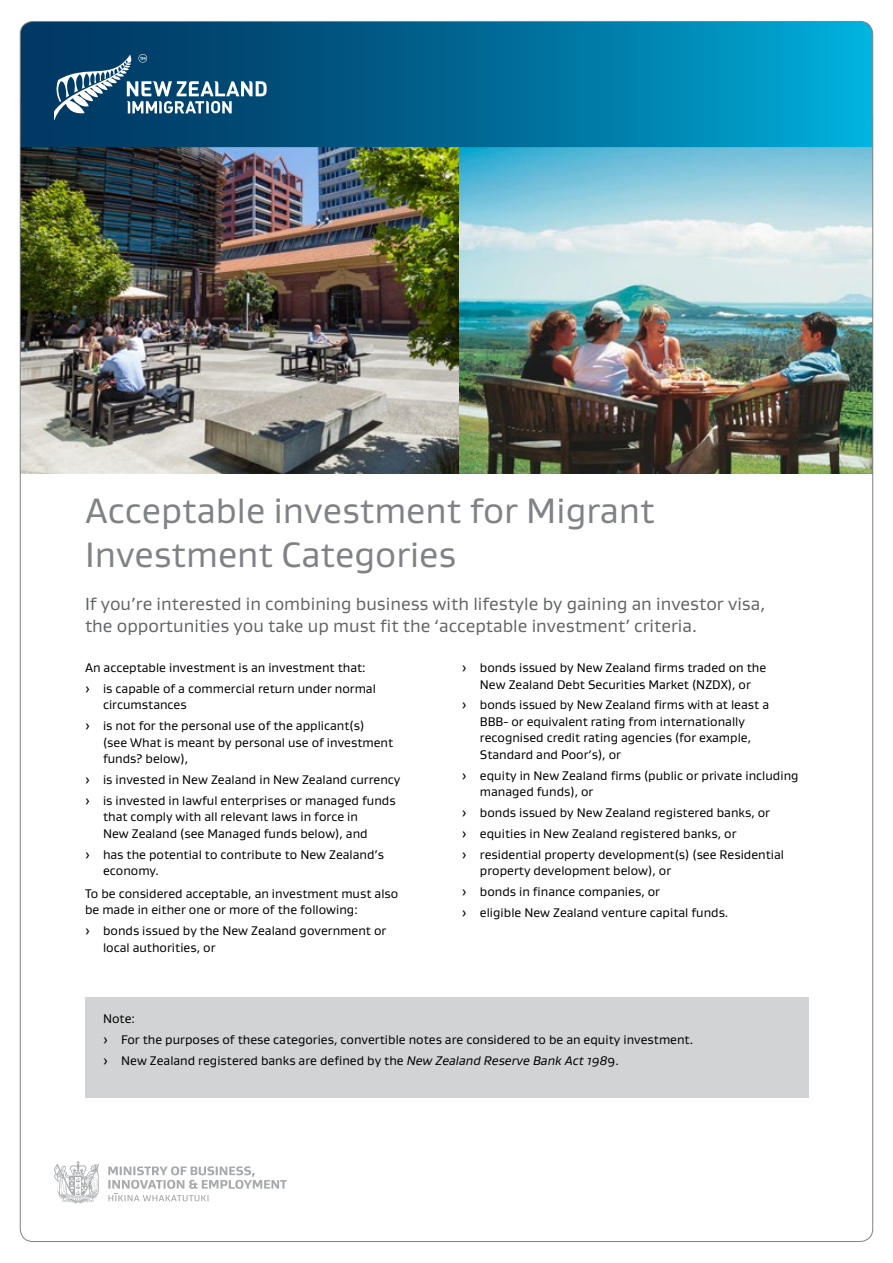
<style>
.page{position:relative;width:893px;height:1263px;background:#fff}
.page>*{position:absolute;margin:0;border:0;box-sizing:border-box;transform-origin:0 0}
.t1{font:36px/43.2px "Gustan";color:#808285}
.t2{font:18px/22.5px "Gustan";color:#636466}
.t3{font:12.75px/16.5px "Gustan";color:#000}
.s1{font-style:inherit}
.s2{font-style:italic}
</style>
<div class="page">
<img style="left:459px;top:147px;width:412px;height:326px">
<img style="left:22px;top:147px;width:437px;height:326px">
<svg style="left:20px;top:21px;width:853px;height:126px;background:#016f9a"></svg>
<svg style="left:54px;top:54px;width:213px;height:66px;background:#34698a"></svg>
<svg style="left:54px;top:1161px;width:46px;height:43px"></svg>
<svg style="left:108px;top:1166px;width:179px;height:35px"></svg>
<div style="left:85px;top:997px;width:723px;height:100px;background:#d1d3d4"></div>
<h1 class="t1" style="left:85px;top:488px;width:571px">Acceptable investment for Migrant<br>Investment Categories</h1>
<h2 class="t2" style="left:85px;top:592px;width:682px">If you’re interested in combining business with lifestyle by gaining an investor visa, the opportunities you take up must fit the ‘acceptable investment’ criteria.</h2>
<p class="t3" style="left:462px;top:659px;width:306px;text-align:center"><span class="s1">›</span> bonds issued by New Zealand firms traded on the<br>New Zealand Debt Securities Market (NZDX), or</p>
<p class="t3" style="left:480px;top:696px;width:291px;text-indent:-18px"><span class="s1">›</span> bonds issued by New Zealand firms with at least a BBB- or equivalent rating from internationally recognised credit rating agencies (for example, Standard and Poor’s), or</p>
<p class="t3" style="left:480px;top:767px;width:320px;text-indent:-18px"><span class="s1">›</span> equity in New Zealand firms (public or private including managed funds), or</p>
<p class="t3" style="left:462px;top:802px;width:324px;line-height:20.9px"><span class="s1">›</span> bonds issued by New Zealand registered banks, or<br><span class="s1">›</span> equities in New Zealand registered banks, or<br><span class="s1">›</span> residential property development(s) (see Residential</p>
<p class="t3" style="left:462px;top:860px;width:268px;line-height:20.9px;text-indent:18px">property development below), or<br><span class="s1">›</span> bonds in finance companies, or<br><span class="s1">›</span> eligible New Zealand venture capital funds.</p>
<p class="t3" style="left:85px;top:657px;width:292px;line-height:20.9px">An acceptable investment is an investment that:<br><span class="s1">›</span> is capable of a commercial return under normal</p>
<p class="t3" style="left:85px;top:694px;width:281px;line-height:20.9px;text-indent:18px">circumstances<br><span class="s1">›</span> is not for the personal use of the applicant(s)</p>
<p class="t3" style="left:103px;top:734px;width:292px">(see What is meant by personal use of investment funds? below),</p>
<p class="t3" style="left:85px;top:769px;width:317px;line-height:20.9px"><span class="s1">›</span> is invested in New Zealand in New Zealand currency <span class="s1">›</span> is invested in lawful enterprises or managed funds</p>
<p class="t3" style="left:103px;top:808px;width:266px">that comply with all relevant laws in force in<br>New Zealand (see Managed funds below), and</p>
<p class="t3" style="left:103px;top:846px;width:283px;text-indent:-18px"><span class="s1">›</span> has the potential to contribute to New Zealand’s economy.</p>
<p class="t3" style="left:85px;top:885px;width:315px">To be considered acceptable, an investment must also be made in either one or more of the following:</p>
<p class="t3" style="left:103px;top:922px;width:285px;text-indent:-18px"><span class="s1">›</span> bonds issued by the New Zealand government or local authorities, or</p>
<p class="t3" style="left:103px;top:1008px;width:592px;line-height:20.9px">Note:<br><span class="s1">›</span> For the purposes of these categories, convertible notes are considered to be an equity investment. <span class="s1">›</span> New Zealand registered banks are defined by the <span class="s2">New Zealand Reserve Bank Act 198</span>9.</p>
</div>
